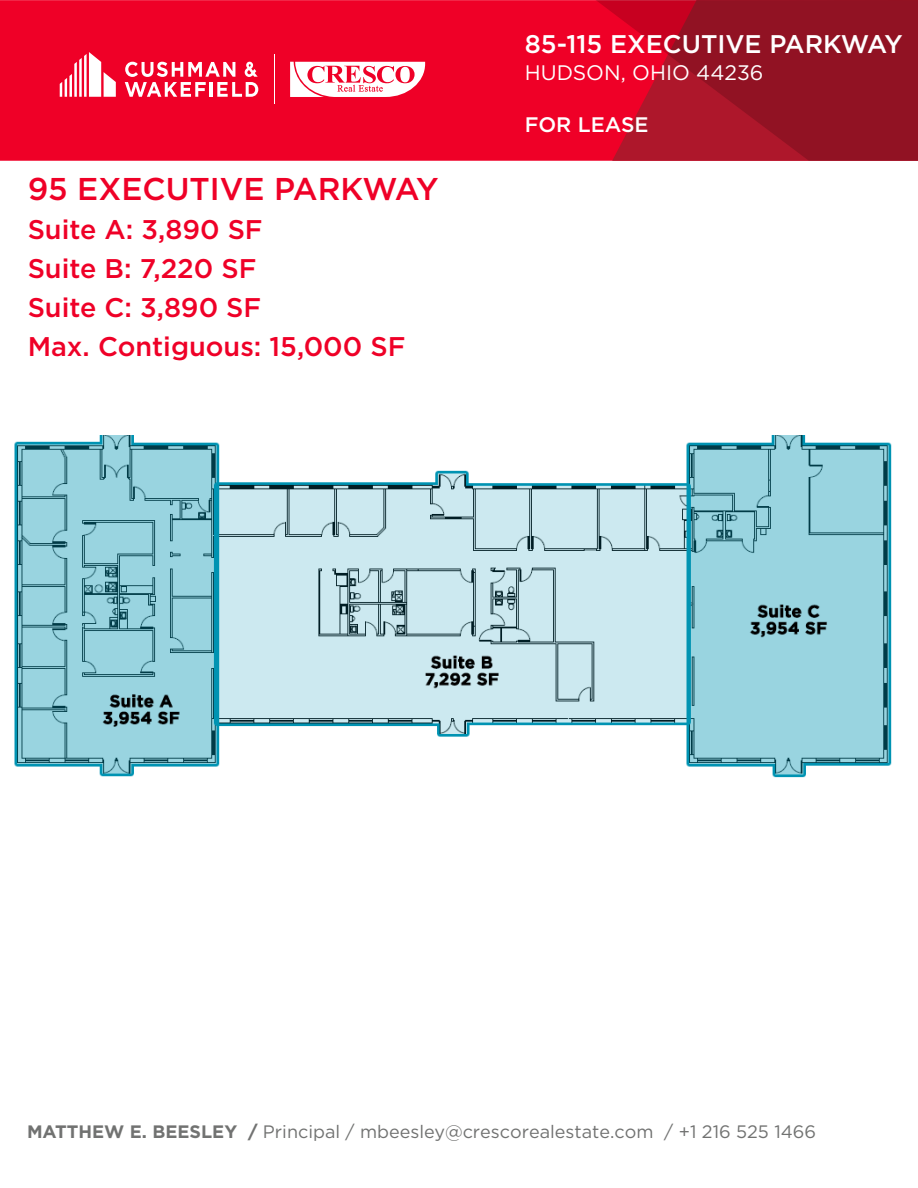
<style>
.page{position:relative;width:918px;height:1188px;background:#fff}
.page>*{position:absolute;margin:0;border:0;box-sizing:border-box;transform-origin:0 0}
.Section_Head_-_red{font:500 31.5px "Gotham";color:#ef0027}
.Section_Head_-_red-2{font:500 27px "Gotham";color:#ef0027}
.t1{font:500 25.5px "Gotham";color:#fff}
.t2{font:21px "Gotham";color:#fff}
.t3{font:500 21px "Gotham";color:#fff}
.t4{font:18px "Gotham";color:#717271}
.s1{font-weight:700}
</style>
<div class="page">
<div style="left:0;top:0;width:596px;height:161px;background:#ef0027"></div>
<svg style="left:596px;top:0;width:322px;height:161px;background:#a60f25"></svg>
<hr style="left:274px;top:54px;width:1px;height:49px;background:#fff">
<svg style="left:60px;top:52px;width:56px;height:45px"></svg>
<svg style="left:125px;top:62px;width:133px;height:35px"></svg>
<svg style="left:290px;top:62px;width:135px;height:35px"></svg>
<img style="left:14px;top:435px;width:878px;height:343px">
<h3 class="t1" style="left:525px;top:27px;width:379px">85-115 EXECUTIVE PARKWAY</h3>
<p class="t2" style="left:525px;top:59px;width:240px">HUDSON, OHIO 44236</p>
<p class="Section_Head_-_red" style="left:28px;top:168px;width:413px">95 EXECUTIVE PARKWAY</p>
<p class="Section_Head_-_red-2" style="left:28px;top:212px;width:236px">Suite A: 3,890 SF</p>
<p class="Section_Head_-_red-2" style="left:28px;top:251px;width:230px">Suite B: 7,220 SF</p>
<p class="Section_Head_-_red-2" style="left:28px;top:290px;width:235px">Suite C: 3,890 SF</p>
<p class="Section_Head_-_red-2" style="left:28px;top:329px;width:379px">Max. Contiguous: 15,000 SF</p>
<p class="t3" style="left:525px;top:111px;width:125px">FOR LEASE</p>
<p class="t4" style="left:27px;top:1120px;width:791px"><span class="s1">MATTHEW E. BEESLEY /</span> Principal / mbeesley@crescorealestate.com / +1 216 525 1466</p>
</div>
